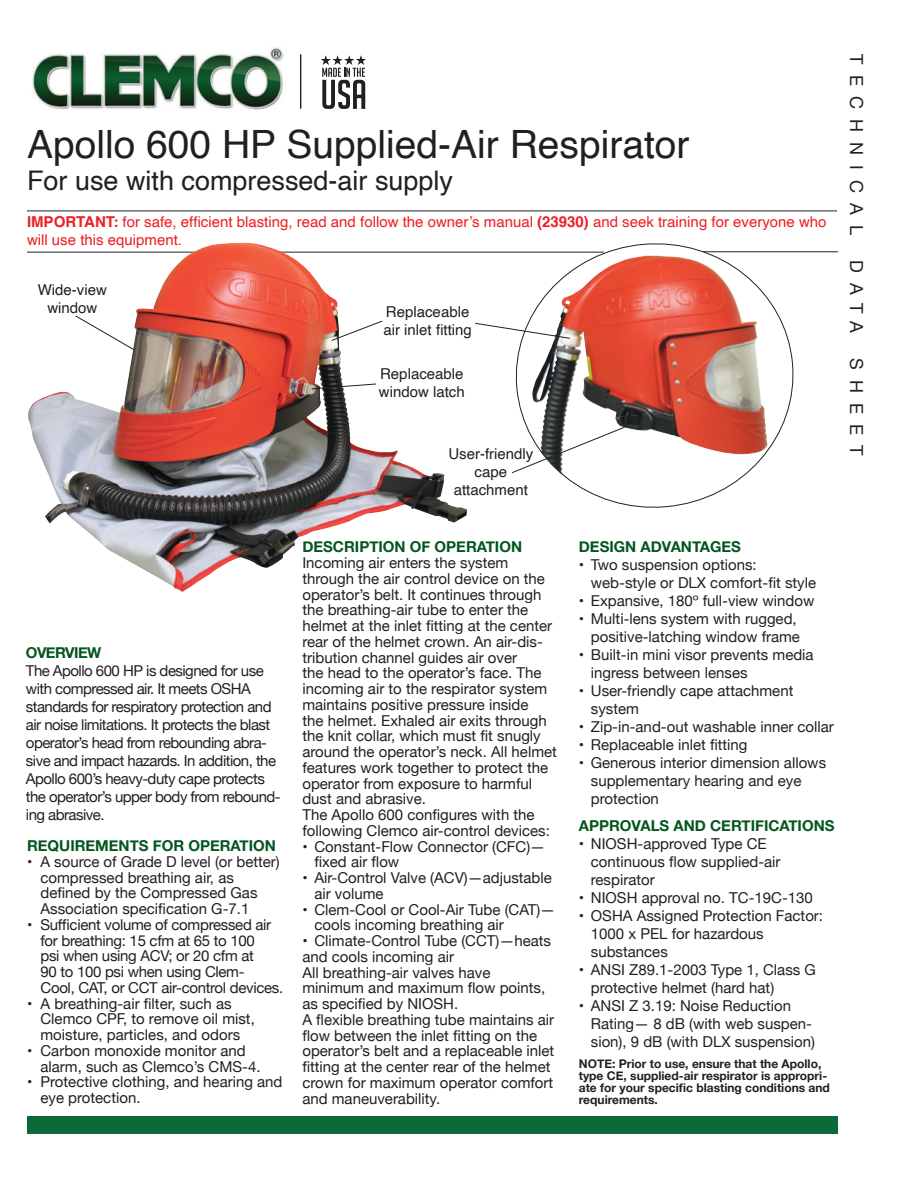
<style>
.page{position:relative;width:918px;height:1188px;background:#fff}
.page>*{position:absolute;margin:0;border:0;box-sizing:border-box;transform-origin:0 0}
.t1{font:39px "Helvetica";color:#231f20}
.t2{font:27px "Helvetica";color:#231f20}
.t3{font:18px "Helvetica Neue";letter-spacing:.56em;color:#231f20}
.t4{font:15px/15.8px "Helvetica Neue";color:#231f20}
.t5{font:15px/18px "Helvetica Neue";letter-spacing:-.035em;color:#231f20}
.t6{font:15px/15.8px "Helvetica Neue";letter-spacing:-.02em;color:#231f20}
.t7{font:15px/18px "Helvetica";color:#ee1d23}
.t8{font:15px/18px "Helvetica";color:#231f20;text-align:center}
.t9{font:700 15px "Helvetica Neue";color:#03561f}
.t10{font:700 15px "Helvetica Neue";letter-spacing:-.035em;color:#03561f}
.t11{font:700 12px/12px "Helvetica Neue";color:#231f20}
.s1{font-weight:700}
</style>
<div class="page">
<div style="left:27px;top:1116px;width:810px;height:18px;background:#0c6a38"></div>
<img style="left:32px;top:47px;width:252px;height:63px">
<svg style="left:321px;top:55px;width:45px;height:54px"></svg>
<hr style="left:300px;top:54px;width:1px;height:55px;background:#211d1e">
<hr style="left:27px;top:211px;width:810px;height:1px;background:#231f20">
<hr style="left:27px;top:252px;width:577px;height:1px;background:#231f20">
<img style="left:27px;top:242px;width:440px;height:350px">
<svg style="left:510px;top:243px;width:289px;height:265px"></svg>
<svg style="left:75px;top:315px;width:59px;height:35px"></svg>
<svg style="left:511px;top:426px;width:115px;height:48px"></svg>
<svg style="left:311px;top:383px;width:66px;height:7px"></svg>
<svg style="left:331px;top:320px;width:52px;height:21px"></svg>
<svg style="left:475px;top:322px;width:96px;height:17px"></svg>
<hr style="left:703px;top:252px;width:135px;height:1px;background:#231f20">
<h1 class="t1" style="left:27px;top:114px;width:664px">Apollo 600 HP Supplied-Air Respirator</h1>
<h2 class="t2" style="left:27px;top:160px;width:428px">For use with compressed-air supply</h2>
<p class="t7" style="left:27px;top:214px;width:801px"><span class="s1">IMPORTANT:</span> for safe, efficient blasting, read and follow the owner’s manual <span class="s1">(23930)</span> and seek training for everyone who will use this equipment.</p>
<p class="t8" style="left:38px;top:281px;width:71px">Wide-view window</p>
<p class="t8" style="left:383px;top:304px;width:90px;text-align:left">Replaceable air inlet fitting</p>
<p class="t8" style="left:379px;top:365px;width:87px;text-align:left">Replaceable window latch</p>
<p class="t8" style="left:448px;top:446px;width:87px">User-friendly cape attachment</p>
<p class="t3" style="left:869px;top:54px;width:182px;rotate:90deg">TECHNICAL</p>
<p class="t3" style="left:869px;top:260px;width:75px;rotate:90deg">DATA</p>
<p class="t3" style="left:869px;top:358px;width:99px;rotate:90deg">SHEET</p>
<p class="t10" style="left:26px;top:641px;width:77px">OVERVIEW</p>
<p class="t5" style="left:26px;top:662px;width:256px">The Apollo 600 HP is designed for use with compressed air. It meets OSHA standards for respiratory protection and air noise limitations. It protects the blast operator’s head from rebounding abra&shy;sive and impact hazards. In addition, the Apollo 600’s heavy-duty cape protects the operator’s upper body from rebound&shy;ing abrasive.</p>
<p class="t9" style="left:27px;top:834px;width:250px">REQUIREMENTS FOR OPERATION</p>
<p class="t4" style="left:40px;top:855px;width:241px;text-indent:-14px">• A source of Grade D level (or better) compressed breathing air, as defined by the Compressed Gas<br>Association specification G-7.1</p>
<p class="t6" style="left:40px;top:918px;width:244px;text-indent:-14px">• Sufficient volume of compressed air for breathing: 15 cfm at 65 to 100<br>psi when using ACV; or 20 cfm at<br>90 to 100 psi when using Clem-<br>Cool, CAT, or CCT air-control devices.</p>
<p class="t4" style="left:40px;top:996px;width:216px;text-indent:-14px">• A breathing-air filter, such as<br>Clemco CPF, to remove oil mist, moisture, particles, and odors</p>
<p class="t4" style="left:40px;top:1044px;width:222px;text-indent:-14px">• Carbon monoxide monitor and alarm, such as Clemco’s CMS-4.</p>
<p class="t4" style="left:40px;top:1075px;width:243px;text-indent:-14px">• Protective clothing, and hearing and eye protection.</p>
<p class="t9" style="left:302px;top:535px;width:221px">DESCRIPTION OF OPERATION</p>
<p class="t4" style="left:302px;top:556px;width:256px">Incoming air enters the system through the air control device on the operator’s belt. It continues through the breathing-air tube to enter the helmet at the inlet fitting at the center rear of the helmet crown. An air-dis&shy;tribution channel guides air over<br>the head to the operator’s face. The incoming air to the respirator system maintains positive pressure inside<br>the helmet. Exhaled air exits through the knit collar, which must fit snugly around the operator’s neck. All helmet features work together to protect the operator from exposure to harmful dust and abrasive.<br>The Apollo 600 configures with the following Clemco air-control devices:</p>
<p class="t4" style="left:314px;top:839px;width:232px;text-indent:-12px">• Constant-Flow Connector (CFC)— fixed air flow</p>
<p class="t4" style="left:314px;top:871px;width:239px;text-indent:-12px">• Air-Control Valve (ACV)—adjustable air volume</p>
<p class="t4" style="left:314px;top:902px;width:242px;text-indent:-12px">• Clem-Cool or Cool-Air Tube (CAT)— cools incoming breathing air</p>
<p class="t4" style="left:302px;top:934px;width:253px">• Climate-Control Tube (CCT)—heats and cools incoming air<br>All breathing-air valves have minimum and maximum flow points, as specified by NIOSH.<br>A flexible breathing tube maintains air flow between the inlet fitting on the operator’s belt and a replaceable inlet fitting at the center rear of the helmet crown for maximum operator comfort and maneuverability.</p>
<p class="t9" style="left:579px;top:535px;width:164px">DESIGN ADVANTAGES</p>
<p class="t4" style="left:591px;top:556px;width:227px;line-height:18px;text-indent:-12px">• Two suspension options: web-style or DLX comfort-fit style</p>
<p class="t4" style="left:579px;top:593px;width:237px">• Expansive, 180º full-view window</p>
<p class="t4" style="left:579px;top:610px;width:223px;line-height:18px;text-align:right">• Multi-lens system with rugged, positive-latching window frame</p>
<p class="t4" style="left:591px;top:646px;width:224px;line-height:18px;text-indent:-12px">• Built-in mini visor prevents media ingress between lenses</p>
<p class="t4" style="left:591px;top:682px;width:204px;line-height:18px;text-indent:-12px">• User-friendly cape attachment system</p>
<p class="t4" style="left:579px;top:719px;width:257px">• Zip-in-and-out washable inner collar</p>
<p class="t4" style="left:579px;top:737px;width:170px">• Replaceable inlet fitting</p>
<p class="t4" style="left:591px;top:754px;width:237px;line-height:18px;text-indent:-12px">• Generous interior dimension allows supplementary hearing and eye protection</p>
<p class="t9" style="left:579px;top:814px;width:257px">APPROVALS AND CERTIFICATIONS</p>
<p class="t4" style="left:591px;top:835px;width:191px;line-height:18px;text-indent:-12px">• NIOSH-approved Type CE continuous flow supplied-air respirator</p>
<p class="t4" style="left:579px;top:890px;width:235px">• NIOSH approval no. TC-19C-130</p>
<p class="t4" style="left:591px;top:907px;width:234px;line-height:18px;text-indent:-12px">• OSHA Assigned Protection Factor:<br>1000 x PEL for hazardous substances</p>
<p class="t4" style="left:591px;top:961px;width:227px;line-height:18px;text-indent:-12px">• ANSI Z89.1-2003 Type 1, Class G protective helmet (hard hat)</p>
<p class="t4" style="left:591px;top:997px;width:226px;line-height:18px;text-indent:-12px">• ANSI Z 3.19: Noise Reduction<br>Rating— 8 dB (with web suspen&shy;sion), 9 dB (with DLX suspension)</p>
<p class="t11" style="left:579px;top:1058px;width:253px">NOTE: Prior to use, ensure that the Apollo, type CE, supplied-air respirator is appropri&shy;ate for your specific blasting conditions and requirements.</p>
</div>
